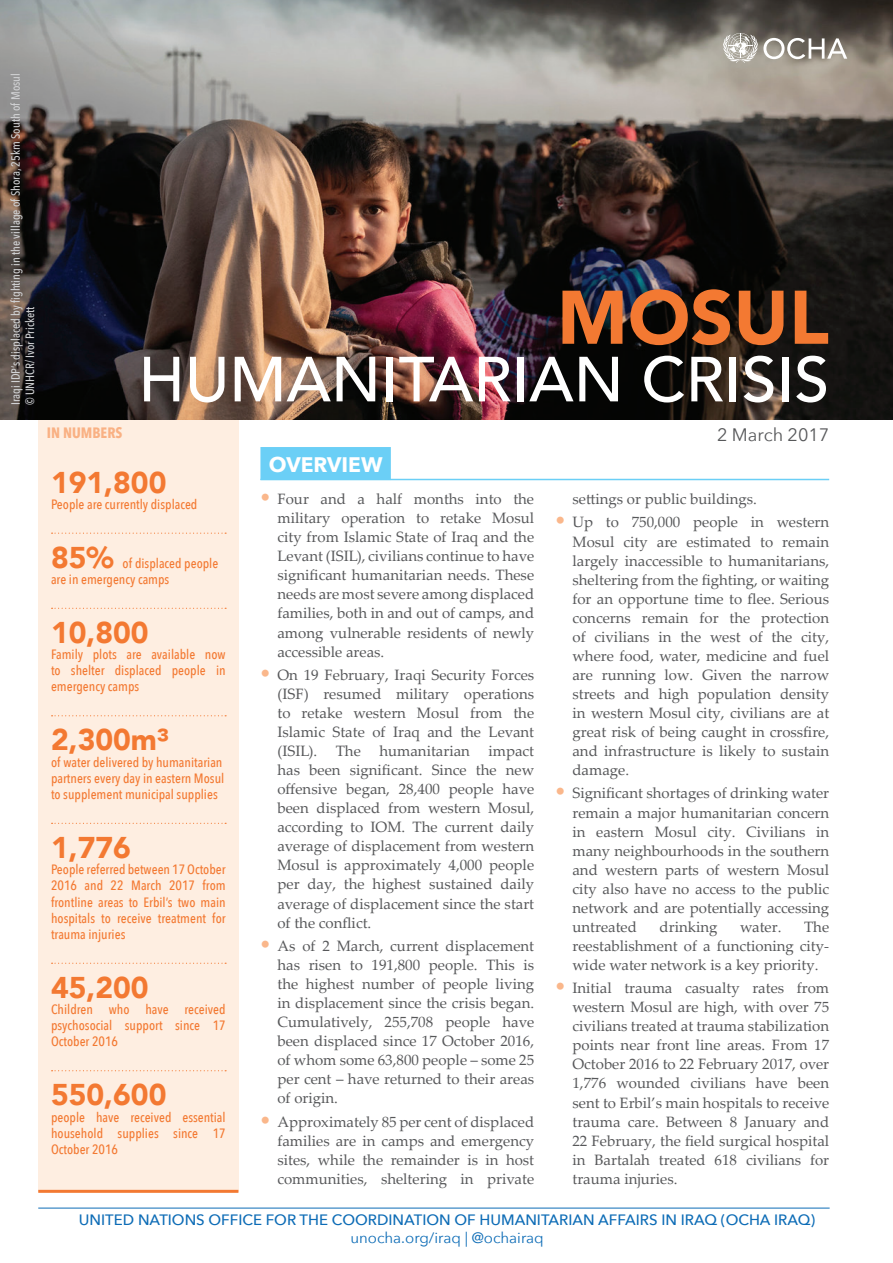
<style>
.page{position:relative;width:893px;height:1263px;background:#fff}
.page>*{position:absolute;margin:0;border:0;box-sizing:border-box;transform-origin:0 0}
.t1{font:900 75px "Avenir";color:#f37932}
.t2{font:500 63px "Avenir";color:#fff}
.t3{font:900 30px "Avenir";color:#f37932}
.t4{font:700 21px "Avenir Next";color:#fff}
.t5{font:18px "Avenir Next";color:#57585a}
.t6{font:15px/19px "Palatino Linotype";color:#57585a;text-align:justify}
.t7{font:500 15px "Avenir Next";color:#0d6cb6}
.t8{font:15px "Avenir Next";color:#0d6cb6}
.t9{font:700 15px "Avenir Next Condensed";color:#f9b184}
.t10{font:500 13.5px/16.2px "Avenir Next Condensed";color:#f37932;text-align:justify}
.t11{font:500 12px/14.4px "Avenir Next Condensed";color:#d1d2d4}
.s1{font-family:"Avenir Next";font-size:19.5px;color:#fab78b}
</style>
<div class="page">
<div style="left:38px;top:413px;width:200px;height:778px;background:#feeee1"></div>
<img style="left:0;top:0;width:893px;height:419px">
<hr style="left:38px;top:1190px;width:200px;height:3px;background:#f37932">
<hr style="left:38px;top:1208px;width:792px;height:1px;background:#0d6cb6">
<div style="left:260px;top:447px;width:131px;height:33px;background:#6bcff6"></div>
<hr style="left:260px;top:479px;width:569px;height:1px;background:#6bcff6">
<svg style="left:52px;top:533px;width:174px;height:1px"></svg>
<svg style="left:52px;top:608px;width:174px;height:1px"></svg>
<svg style="left:52px;top:715px;width:174px;height:1px"></svg>
<svg style="left:52px;top:823px;width:174px;height:1px"></svg>
<svg style="left:52px;top:963px;width:174px;height:1px"></svg>
<svg style="left:52px;top:1070px;width:174px;height:1px"></svg>
<svg style="left:723px;top:33px;width:124px;height:30px;background:#a29e96"></svg>
<p class="t11" style="left:8px;top:405px;width:334px;rotate:-90deg">Iraqi IDP’s displaced by fighting in the village of Shora, 25km South of Mosul © UNHCR/ Ivor Prickett</p>
<p class="t9" style="left:47px;top:424px;width:77px">IN NUMBERS</p>
<h1 class="t1" style="left:557px;top:253px;width:274px">MOSUL</h1>
<h2 class="t2" style="left:138px;top:325px;width:692px">HUMANITARIAN CRISIS</h2>
<p class="t5" style="left:717px;top:420px;width:114px">2 March 2017</p>
<h3 class="t3" style="left:51px;top:456px;width:117px">191,800</h3>
<p class="t10" style="left:51px;top:496px;width:148px">People are currently displaced</p>
<h3 class="t3" style="left:51px;top:532px;width:64px">85%</h3>
<p class="t10" style="left:51px;top:555px;width:169px;text-indent:72px">of displaced people are in emergency camps</p>
<h3 class="t3" style="left:51px;top:607px;width:99px">10,800</h3>
<p class="t10" style="left:51px;top:646px;width:176px">Family plots are available now to shelter displaced people in emergency camps</p>
<h3 class="t3" style="left:51px;top:714px;width:119px">2,300m³</h3>
<p class="t10" style="left:51px;top:754px;width:175px;text-align:left">of water delivered by humanitarian partners every day in eastern Mosul to supplement municipal supplies</p>
<h3 class="t3" style="left:51px;top:822px;width:81px">1,776</h3>
<p class="t10" style="left:51px;top:861px;width:176px">People referred between 17 October 2016 and 22 March 2017 from frontline areas to Erbil’s two main hospitals to receive treatment for trauma injuries</p>
<h3 class="t3" style="left:51px;top:962px;width:99px">45,200</h3>
<p class="t10" style="left:51px;top:1001px;width:176px">Children who have received psychosocial support since 17<br>October 2016</p>
<h3 class="t3" style="left:51px;top:1069px;width:117px">550,600</h3>
<p class="t10" style="left:51px;top:1109px;width:176px">people have received essential household supplies since 17<br>October 2016</p>
<h3 class="t4" style="left:269px;top:447px;width:115px">OVERVIEW</h3>
<p class="t6" style="left:277px;top:489px;width:258px;text-indent:-17px"><span class="s1">•</span> Four and a half months into the military operation to retake Mosul city from Islamic State of Iraq and the Levant (ISIL), civilians continue to have significant humanitarian needs. These needs are most severe among displaced families, both in and out of camps, and among vulnerable residents of newly accessible areas.</p>
<p class="t6" style="left:277px;top:665px;width:258px;text-indent:-17px"><span class="s1">•</span> On 19 February, Iraqi Security Forces (ISF) resumed military operations to retake western Mosul from the Islamic State of Iraq and the Levant (ISIL). The humanitarian impact has been significant. Since the new offensive began, 28,400 people have been displaced from western Mosul, according to IOM. The current daily average of displacement from western Mosul is approximately 4,000 people per day, the highest sustained daily average of displacement since the start of the conflict.</p>
<p class="t6" style="left:277px;top:936px;width:258px;text-indent:-17px"><span class="s1">•</span> As of 2 March, current displacement has risen to 191,800 people. This is the highest number of people living in displacement since the crisis began.<br>Cumulatively, 255,708 people have been displaced since 17 October 2016, of whom some 63,800 people – some 25 per cent – have returned to their areas of origin.</p>
<p class="t6" style="left:277px;top:1111px;width:258px;text-indent:-17px"><span class="s1">•</span> Approximately 85 per cent of displaced families are in camps and emergency sites, while the remainder is in host communities, sheltering in private</p>
<p class="t6" style="left:572px;top:489px;width:186px">settings or public buildings.</p>
<p class="t6" style="left:572px;top:512px;width:258px;text-indent:-17px"><span class="s1">•</span> Up to 750,000 people in western Mosul city are estimated to remain largely inaccessible to humanitarians, sheltering from the fighting, or waiting for an opportune time to flee. Serious concerns remain for the protection of civilians in the west of the city, where food, water, medicine and fuel are running low. Given the narrow streets and high population density in western Mosul city, civilians are at great risk of being caught in crossfire, and infrastructure is likely to sustain damage.</p>
<p class="t6" style="left:572px;top:783px;width:258px;text-indent:-17px"><span class="s1">•</span> Significant shortages of drinking water remain a major humanitarian concern in eastern Mosul city. Civilians in many neighbourhoods in the southern and western parts of western Mosul city also have no access to the public network and are potentially accessing untreated</p>
<p class="t6" style="left:572px;top:916px;width:258px;text-indent:232px">The reestablishment of a functioning city&shy;wide water network is a key priority.</p>
<p class="t6" style="left:572px;top:978px;width:258px;text-indent:-17px"><span class="s1">•</span> Initial trauma casualty rates from western Mosul are high, with over 75 civilians treated at trauma stabilization points near front line areas. From 17<br>October 2016 to 22 February 2017, over 1,776 wounded civilians have been sent to Erbil’s main hospitals to receive trauma care. Between 8 January and 22 February, the field surgical hospital in Bartalah treated 618 civilians for trauma injuries.</p>
<p class="t6" style="left:660px;top:916px;width:59px">drinking</p>
<p class="t6" style="left:740px;top:916px;width:43px">water.</p>
<p class="t7" style="left:79px;top:1206px;width:738px">UNITED NATIONS OFFICE FOR THE COORDINATION OF HUMANITARIAN AFFAIRS IN IRAQ (OCHA IRAQ)</p>
<p class="t8" style="left:350px;top:1225px;width:195px">unocha.org/iraq | @ochairaq</p>
</div>
